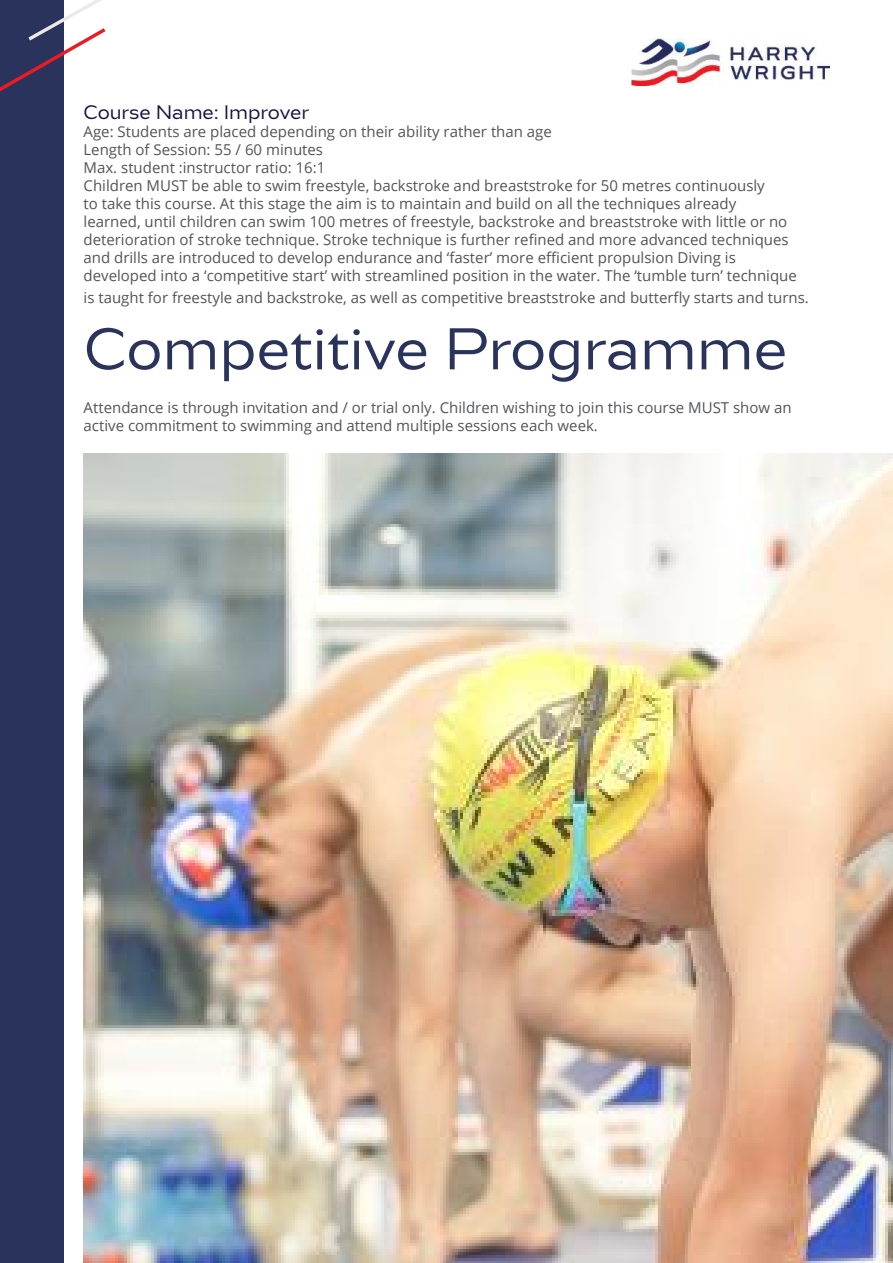
<style>
.page{position:relative;width:893px;height:1263px;background:#fff}
.page>*{position:absolute;margin:0;border:0;box-sizing:border-box;transform-origin:0 0}
.t1{font:54px "Bw Aleta No 20";color:#2a335b}
.t2{font:18px "Bw Aleta No 20";color:#171241}
.t3{font:15px/18px "Open Sans";color:#525459}
</style>
<div class="page">
<img style="left:632px;top:38px;width:197px;height:47px">
<img style="left:84px;top:454px;width:809px;height:809px">
<div style="left:0;top:0;width:64px;height:1263px;background:#2a335b"></div>
<svg style="left:0;top:0;width:106px;height:92px"></svg>
<p class="t2" style="left:84px;top:102px;width:227px">Course Name: Improver</p>
<p class="t3" style="left:84px;top:122px;width:715px">Age: Students are placed depending on their ability rather than age<br>Length of Session: 55 / 60 minutes<br>Max. student :instructor ratio: 16:1<br>Children MUST be able to swim freestyle, backstroke and breaststroke for 50 metres continuously<br>to take this course. At this stage the aim is to maintain and build on all the techniques already learned, until children can swim 100 metres of freestyle, backstroke and breaststroke with little or no deterioration of stroke technique. Stroke technique is further refined and more advanced techniques and drills are introduced to develop endurance and ‘faster’ more efficient propulsion Diving is developed into a ‘competitive start’ with streamlined position in the water. The ‘tumble turn’ technique</p>
<p class="t3" style="left:84px;top:288px;width:727px">is taught for freestyle and backstroke, as well as competitive breaststroke and butterfly starts and turns.</p>
<h1 class="t1" style="left:84px;top:318px;width:705px">Competitive Programme</h1>
<p class="t3" style="left:84px;top:398px;width:709px">Attendance is through invitation and / or trial only. Children wishing to join this course MUST show an active commitment to swimming and attend multiple sessions each week.</p>
</div>
